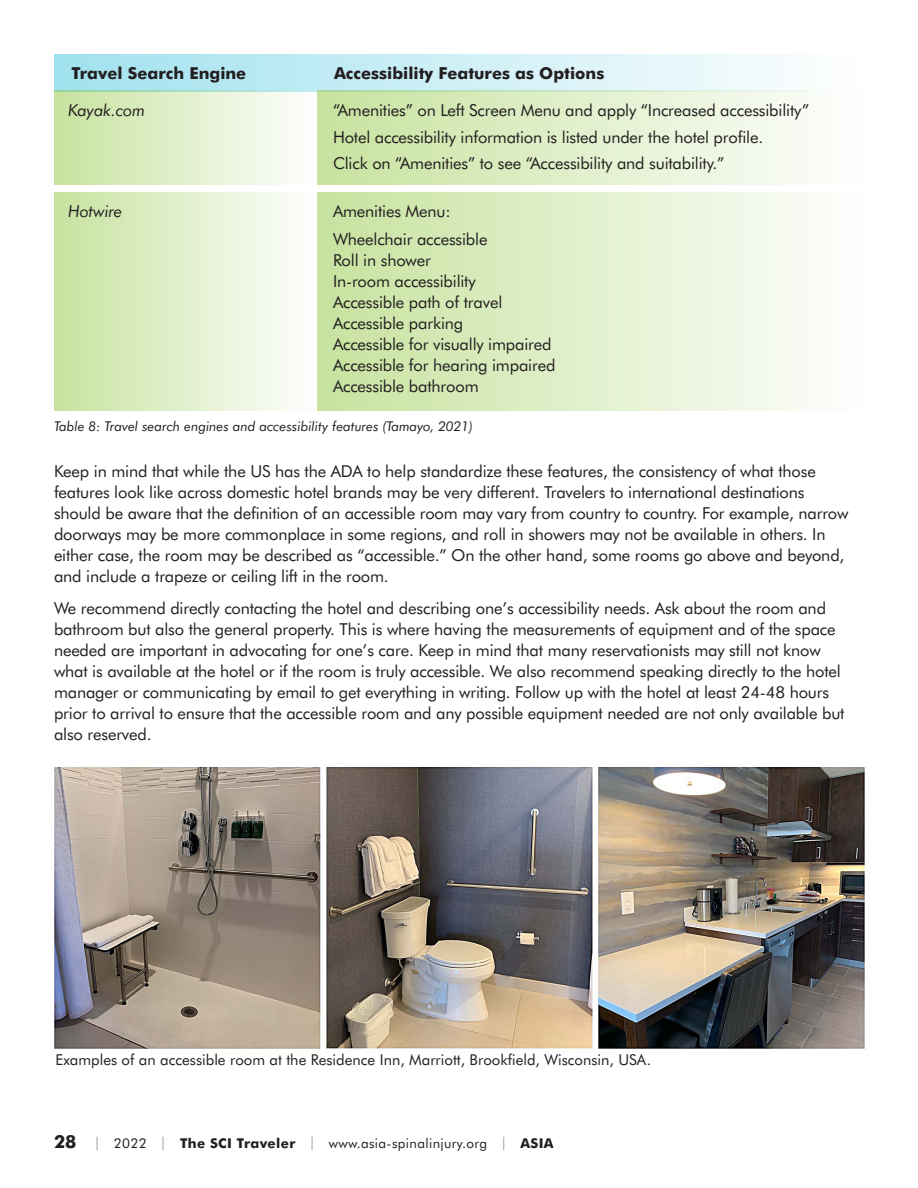
<style>
.page{position:relative;width:918px;height:1188px;background:#fff}
.page>*{position:absolute;margin:0;border:0;box-sizing:border-box;transform-origin:0 0}
.t1{font:700 18px "Futura BT";color:#231f20}
.Narrative_Text{font:16.5px/21px "Futura BT";letter-spacing:-.01em;color:#231f20}
.Subhead_2_Bold{font:700 16.5px "Futura BT";color:#231f20}
.Narrative_Text-2{font:italic 16.5px "Futura BT";letter-spacing:-.01em;color:#231f20}
.t2{font:15px "Futura BT";color:#231f20}
.Narrative_Text-3{font:italic 13.5px "Futura BT";color:#231f20}
.t3{font:13.5px "Futura BT";letter-spacing:.025em;color:#231f20}
.s1{color:#939598}
.s2{font-weight:700}
</style>
<div class="page">
<div style="left:54px;top:192px;width:263px;height:219px;background:linear-gradient(to right,#c7e29f,#fefefe)"></div>
<div style="left:317px;top:192px;width:547px;height:219px;background:linear-gradient(to right,#c7e29f,#fefefe)"></div>
<div style="left:54px;top:54px;width:810px;height:37px;background:linear-gradient(to right,#a1e1ef,#fefefe)"></div>
<div style="left:54px;top:90px;width:263px;height:95px;background:linear-gradient(to right,#c7e29f,#fefefe)"></div>
<div style="left:317px;top:90px;width:547px;height:95px;background:linear-gradient(to right,#c7e29f,#fefefe)"></div>
<img style="left:54px;top:767px;width:811px;height:283px">
<p class="Subhead_2_Bold" style="left:72px;top:63px;width:176px">Travel Search Engine</p>
<p class="Subhead_2_Bold" style="left:334px;top:63px;width:272px">Accessibility Features as Options</p>
<p class="Narrative_Text-2" style="left:68px;top:100px;width:78px">Kayak.com</p>
<p class="Narrative_Text" style="left:333px;top:100px;width:478px">“Amenities” on Left Screen Menu and apply “Increased accessibility”</p>
<p class="Narrative_Text" style="left:333px;top:126px;width:432px">Hotel accessibility information is listed under the hotel profile.</p>
<p class="Narrative_Text" style="left:333px;top:153px;width:393px">Click on “Amenities” to see “Accessibility and suitability.”</p>
<p class="Narrative_Text-2" style="left:68px;top:202px;width:56px">Hotwire</p>
<p class="Narrative_Text" style="left:333px;top:201px;width:119px">Amenities Menu:</p>
<p class="Narrative_Text" style="left:333px;top:229px;width:156px">Wheelchair accessible</p>
<p class="Narrative_Text" style="left:333px;top:250px;width:99px">Roll in shower</p>
<p class="Narrative_Text" style="left:333px;top:271px;width:144px">In-room accessibility</p>
<p class="Narrative_Text" style="left:333px;top:292px;width:171px">Accessible path of travel</p>
<p class="Narrative_Text" style="left:333px;top:313px;width:132px">Accessible parking</p>
<p class="Narrative_Text" style="left:333px;top:334px;width:220px">Accessible for visually impaired</p>
<p class="Narrative_Text" style="left:333px;top:355px;width:224px">Accessible for hearing impaired</p>
<p class="Narrative_Text" style="left:333px;top:376px;width:147px">Accessible bathroom</p>
<p class="Narrative_Text-3" style="left:54px;top:418px;width:420px">Table 8: Travel search engines and accessibility features (Tamayo, 2021)</p>
<p class="Narrative_Text" style="left:54px;top:461px;width:796px">Keep in mind that while the US has the ADA to help standardize these features, the consistency of what those features look like across domestic hotel brands may be very different. Travelers to international destinations should be aware that the definition of an accessible room may vary from country to country. For example, narrow doorways may be more commonplace in some regions, and roll in showers may not be available in others. In either case, the room may be described as “accessible.” On the other hand, some rooms go above and beyond, and include a trapeze or ceiling lift in the room.</p>
<p class="Narrative_Text" style="left:54px;top:597px;width:792px">We recommend directly contacting the hotel and describing one’s accessibility needs. Ask about the room and bathroom but also the general property. This is where having the measurements of equipment and of the space needed are important in advocating for one’s care. Keep in mind that many reservationists may still not know what is available at the hotel or if the room is truly accessible. We also recommend speaking directly to the hotel manager or communicating by email to get everything in writing. Follow up with the hotel at least 24-48 hours prior to arrival to ensure that the accessible room and any possible equipment needed are not only available but also reserved.</p>
<p class="t2" style="left:56px;top:1051px;width:597px">Examples of an accessible room at the Residence Inn, Marriott, Brookfield, Wisconsin, USA.</p>
<p class="t1" style="left:54px;top:1131px;width:24px">28</p>
<p class="t3" style="left:94px;top:1135px;width:461px"><span class="s1">|</span> 2022 <span class="s1">|</span> <span class="s2">The SCI Traveler</span> <span class="s1">|</span> www.asia-spinalinjury.org <span class="s1">|</span> <span class="s2">ASIA</span></p>
</div>
